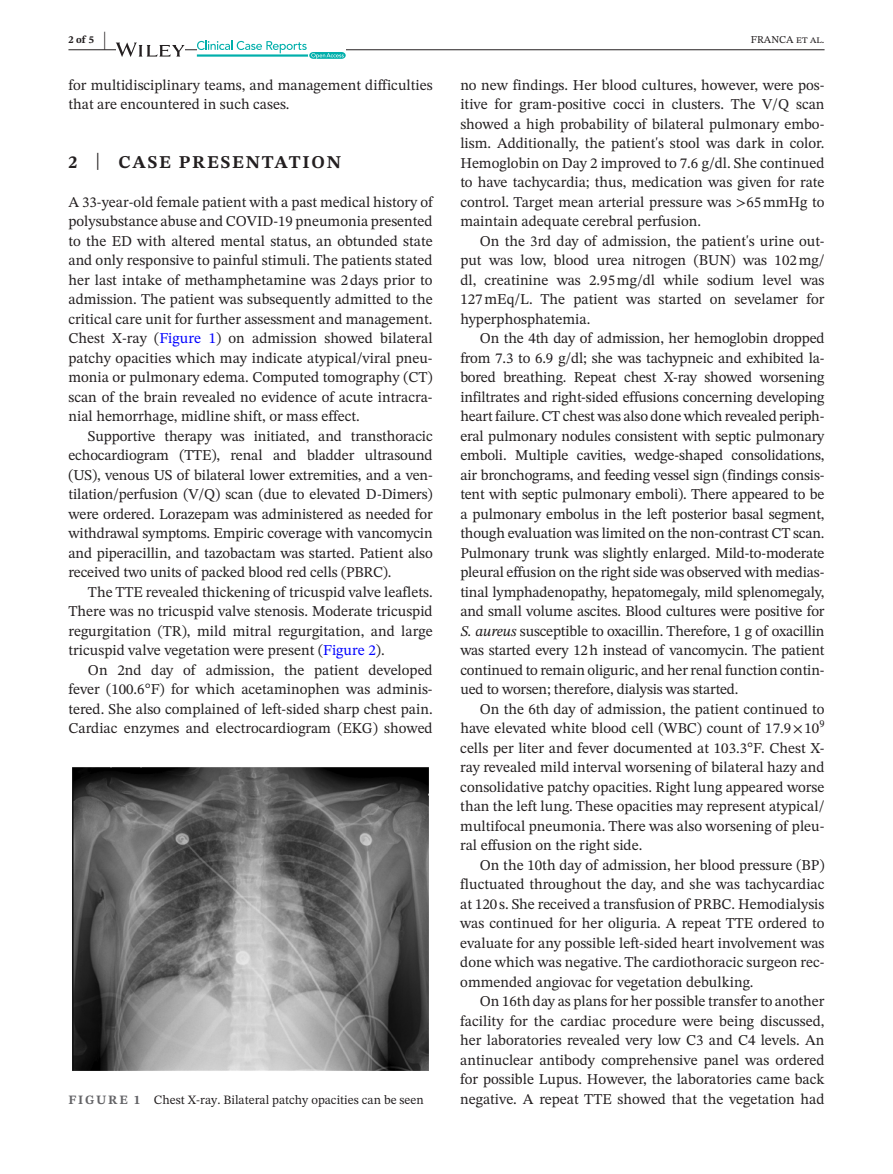
<style>
.page{position:relative;width:893px;height:1174px;background:#fff}
.page>*{position:absolute;margin:0;border:0;box-sizing:border-box;transform-origin:0 0}
.t1{font:700 18px "STIX Two Text";letter-spacing:.1em;color:#231f20}
.t2{font:15px/19.5px "STIX Two Text";color:#231f20;text-align:justify}
.t3{font:12.75px "STIX Two Text";color:#231f20}
.t4{font:10.5px "STIX Two Text";color:#231f20}
.t5{font:700 10.5px "STIX Two Text";color:#231f20}
.s1{font-size:21px}
.s2{font-family:"STIX"}
.s3{font-style:italic}
.s4{font-weight:400;font-size:23.7px}
.s5{color:#00f}
.s6{font-weight:700;color:#636366}
</style>
<div class="page">
<hr style="left:68px;top:49px;width:756px;height:1px;background:#231f20">
<svg style="left:116px;top:43px;width:69px;height:14px"></svg>
<svg style="left:197px;top:41px;width:149px;height:18px"></svg>
<img style="left:72px;top:767px;width:357px;height:304px">
<p class="t5" style="left:68px;top:32px;width:39px">2 of 5 <span class="s1">|</span></p>
<p class="t4" style="left:751px;top:32px;width:75px">FRANCA et al.</p>
<p class="t2" style="left:68px;top:75px;width:366px">for multidisciplinary teams, and management difficulties that are encountered in such cases.</p>
<p class="t2" style="left:460px;top:75px;width:366px">no new findings. Her blood cultures, however, were pos&shy;itive for gram-positive cocci in clusters. The V/Q scan showed a high probability of bilateral pulmonary embo&shy;lism. Additionally, the patient's stool was dark in color.<br>Hemoglobin on Day 2 improved to 7.6 g/dl. She continued to have tachycardia; thus, medication was given for rate control. Target mean arterial pressure was <span class="s2">&gt;</span>65mmHg to maintain adequate cerebral perfusion.</p>
<p class="t2" style="left:460px;top:231px;width:366px;text-indent:20px">On the 3rd day of admission, the patient's urine out&shy;put was low, blood urea nitrogen (BUN) was 102mg/ dl, creatinine was 2.95mg/dl while sodium level was 127mEq/L. The patient was started on sevelamer for hyperphosphatemia.</p>
<p class="t2" style="left:460px;top:328px;width:366px;text-indent:20px">On the 4th day of admission, her hemoglobin dropped from 7.3 to 6.9 g/dl; she was tachypneic and exhibited la&shy;bored breathing. Repeat chest X-ray showed worsening infiltrates and right-sided effusions concerning developing heart failure. CT chest was also done which revealed periph&shy;eral pulmonary nodules consistent with septic pulmonary emboli. Multiple cavities, wedge-shaped consolidations, air bronchograms, and feeding vessel sign (findings consis&shy;tent with septic pulmonary emboli). There appeared to be a pulmonary embolus in the left posterior basal segment, though evaluation was limited on the non-contrast CT scan.<br>Pulmonary trunk was slightly enlarged. Mild-to-moderate pleural effusion on the right side was observed with medias&shy;tinal lymphadenopathy, hepatomegaly, mild splenomegaly, and small volume ascites. Blood cultures were positive for <span class="s3">S. aureus</span> susceptible to oxacillin. Therefore, 1 g of oxacillin was started every 12h instead of vancomycin. The patient continued to remain oliguric, and her renal function contin&shy;ued to worsen; therefore, dialysis was started.</p>
<p class="t2" style="left:460px;top:699px;width:366px;text-indent:20px">On the 6th day of admission, the patient continued to have elevated white blood cell (WBC) count of 17.9<span class="s2">×</span>10<sup>9 </sup>cells per liter and fever documented at 103.3°F. Chest X&shy;ray revealed mild interval worsening of bilateral hazy and consolidative patchy opacities. Right lung appeared worse than the left lung. These opacities may represent atypical/ multifocal pneumonia. There was also worsening of pleu&shy;ral effusion on the right side.</p>
<p class="t2" style="left:460px;top:855px;width:366px;text-indent:19px">On the 10th day of admission, her blood pressure (BP) fluctuated throughout the day, and she was tachycardiac at 120 s. She received a transfusion of PRBC. Hemodialysis was continued for her oliguria. A repeat TTE ordered to evaluate for any possible left-sided heart involvement was done which was negative. The cardiothoracic surgeon rec&shy;ommended angiovac for vegetation debulking.</p>
<p class="t2" style="left:460px;top:991px;width:366px;text-indent:19px">On 16th day as plans for her possible transfer to another facility for the cardiac procedure were being discussed, her laboratories revealed very low C3 and C4 levels. An antinuclear antibody comprehensive panel was ordered for possible Lupus. However, the laboratories came back</p>
<p class="t1" style="left:68px;top:149px;width:274px">2 <span class="s4">|</span> CASE PRESENTATION</p>
<p class="t2" style="left:68px;top:192px;width:366px">A 33-year-old female patient with a past medical history of polysubstance abuse and COVID-19 pneumonia presented to the ED with altered mental status, an obtunded state and only responsive to painful stimuli. The patients stated her last intake of methamphetamine was 2days prior to admission. The patient was subsequently admitted to the critical care unit for further assessment and management.<br>Chest X-ray (<span class="s5">Figure 1</span>) on admission showed bilateral patchy opacities which may indicate atypical/viral pneu&shy;monia or pulmonary edema. Computed tomography (CT) scan of the brain revealed no evidence of acute intracra&shy;nial hemorrhage, midline shift, or mass effect.</p>
<p class="t2" style="left:68px;top:426px;width:366px;text-indent:20px">Supportive therapy was initiated, and transthoracic echocardiogram (TTE), renal and bladder ultrasound (US), venous US of bilateral lower extremities, and a ven&shy;tilation/perfusion (V/Q) scan (due to elevated D-Dimers) were ordered. Lorazepam was administered as needed for withdrawal symptoms. Empiric coverage with vancomycin and piperacillin, and tazobactam was started. Patient also received two units of packed blood red cells (PBRC).</p>
<p class="t2" style="left:68px;top:582px;width:366px;text-indent:20px">The TTE revealed thickening of tricuspid valve leaflets.<br>There was no tricuspid valve stenosis. Moderate tricuspid regurgitation (TR), mild mitral regurgitation, and large tricuspid valve vegetation were present (<span class="s5">Figure 2</span>).</p>
<p class="t2" style="left:68px;top:660px;width:366px;text-indent:20px">On 2nd day of admission, the patient developed fever (100.6°F) for which acetaminophen was adminis&shy;tered. She also complained of left-sided sharp chest pain.<br>Cardiac enzymes and electrocardiogram (EKG) showed</p>
<p class="t3" style="left:68px;top:1090px;width:357px"><span class="s6">FIGURE 1</span> Chest X-ray. Bilateral patchy opacities can be seen</p>
<p class="t2" style="left:460px;top:1089px;width:366px">negative. A repeat TTE showed that the vegetation had</p>
</div>
